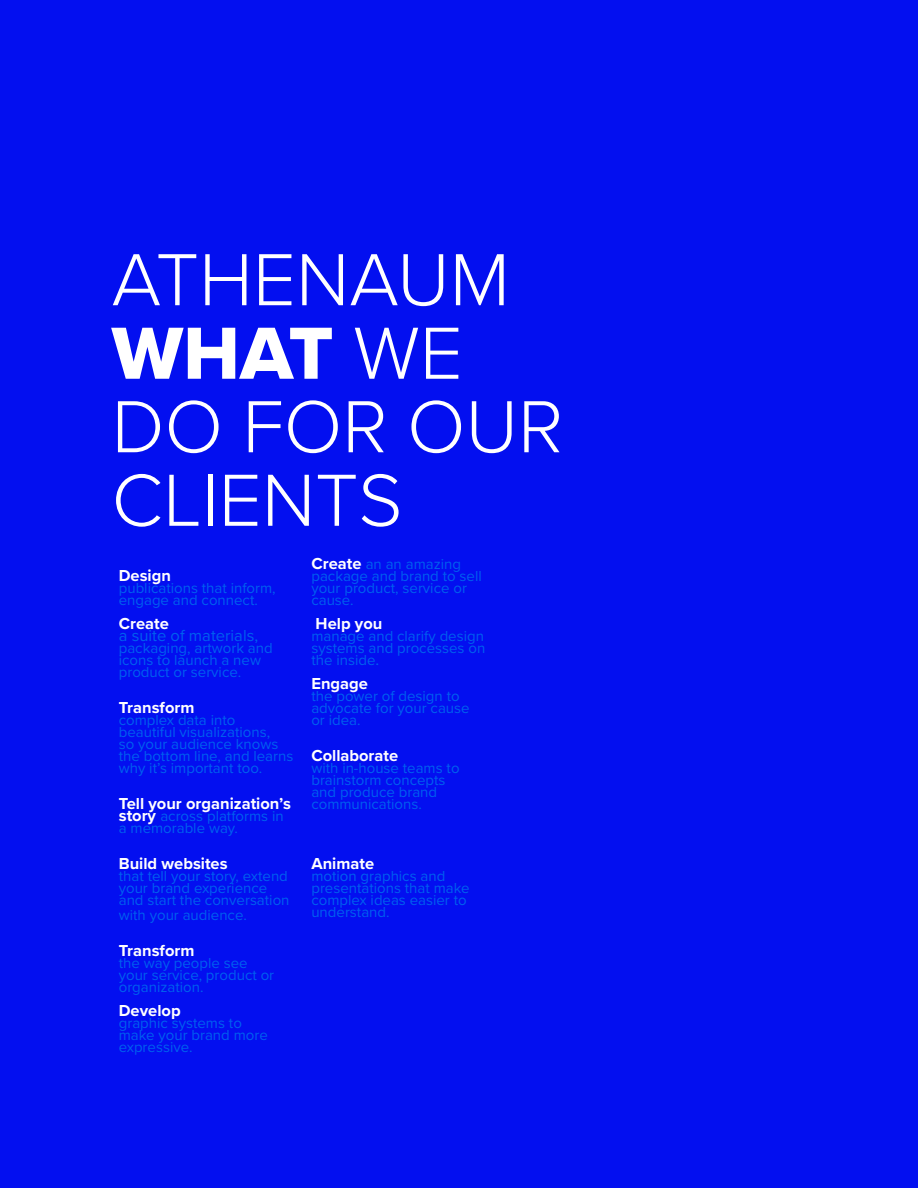
<style>
.page{position:relative;width:918px;height:1188px;background:#030ff0}
.page>*{position:absolute;margin:0;border:0;box-sizing:border-box;transform-origin:0 0}
.t1{font:300 76.5px/73.5px "Proxima Nova";color:#fff}
.t2{font:76.5px "Proxima Nova Extrabld";color:#fff}
.t3{font:700 16.5px "Proxima Nova";color:#fff}
.t4{font:16.5px "Proxima Nova";color:#0060ef}
.t5{font:15px/12px "Proxima Nova";color:#0060ef}
.s1{font-family:"Proxima Nova";font-weight:300}
.s2{font-weight:700;font-size:16.5px;color:#fff}
.s3{font-size:16.5px}
</style>
<div class="page">
<p class="t1" style="left:112px;top:239px;width:400px">ATHENAUM</p>
<p class="t2" style="left:112px;top:296px;width:353px">WHAT <span class="s1">WE</span></p>
<p class="t1" style="left:112px;top:386px;width:453px">DO FOR OUR<br>CLIENTS</p>
<p class="t3" style="left:119px;top:563px;width:54px">Design</p>
<p class="t5" style="left:119px;top:582px;width:158px">publications that inform, engage and connect.</p>
<p class="t3" style="left:119px;top:611px;width:52px">Create</p>
<p class="t4" style="left:119px;top:623px;width:141px">a suite of materials,</p>
<p class="t5" style="left:119px;top:642px;width:155px">packaging, artwork and icons to launch a new product or service.</p>
<p class="t3" style="left:119px;top:695px;width:77px">Transform</p>
<p class="t5" style="left:119px;top:714px;width:118px">complex data into</p>
<p class="t5" style="left:119px;top:726px;width:153px">beautiful visualizations,</p>
<p class="t5" style="left:119px;top:738px;width:176px">so your audience knows the bottom line, and learns why it’s important too.</p>
<p class="t3" style="left:119px;top:791px;width:174px">Tell your organization’s</p>
<p class="t5" style="left:119px;top:810px;width:166px"><span class="s2">story</span> across platforms in a memorable way.</p>
<p class="t3" style="left:119px;top:851px;width:110px">Build websites</p>
<p class="t5" style="left:119px;top:870px;width:172px">that tell your story, extend your brand experience and start the conversation</p>
<p class="t5" style="left:119px;top:909px;width:130px">with your audience.</p>
<p class="t3" style="left:119px;top:938px;width:77px">Transform</p>
<p class="t5" style="left:119px;top:957px;width:157px">the way people see your service, product or organization.</p>
<p class="t3" style="left:119px;top:998px;width:63px">Develop</p>
<p class="t5" style="left:119px;top:1017px;width:151px">graphic systems to make your brand more expressive.</p>
<p class="t5" style="left:311px;top:558px;width:172px"><span class="s2">Create</span> an an amazing package and brand to sell your product, service or cause.</p>
<p class="t3" style="left:316px;top:611px;width:68px">Help you</p>
<p class="t5" style="left:311px;top:630px;width:175px;text-align:justify">manage and clarify design systems and processes on the inside<span class="s3">.</span></p>
<p class="t3" style="left:311px;top:671px;width:58px">Engage</p>
<p class="t5" style="left:311px;top:690px;width:160px">the power of design to advocate for your cause or idea.</p>
<p class="t3" style="left:311px;top:743px;width:88px">Collaborate</p>
<p class="t5" style="left:311px;top:762px;width:150px">with in-house teams to brainstorm concepts and produce brand communications.</p>
<p class="t3" style="left:311px;top:851px;width:64px">Animate</p>
<p class="t5" style="left:311px;top:870px;width:160px">motion graphics and presentations that make complex ideas easier to understand.</p>
</div>
